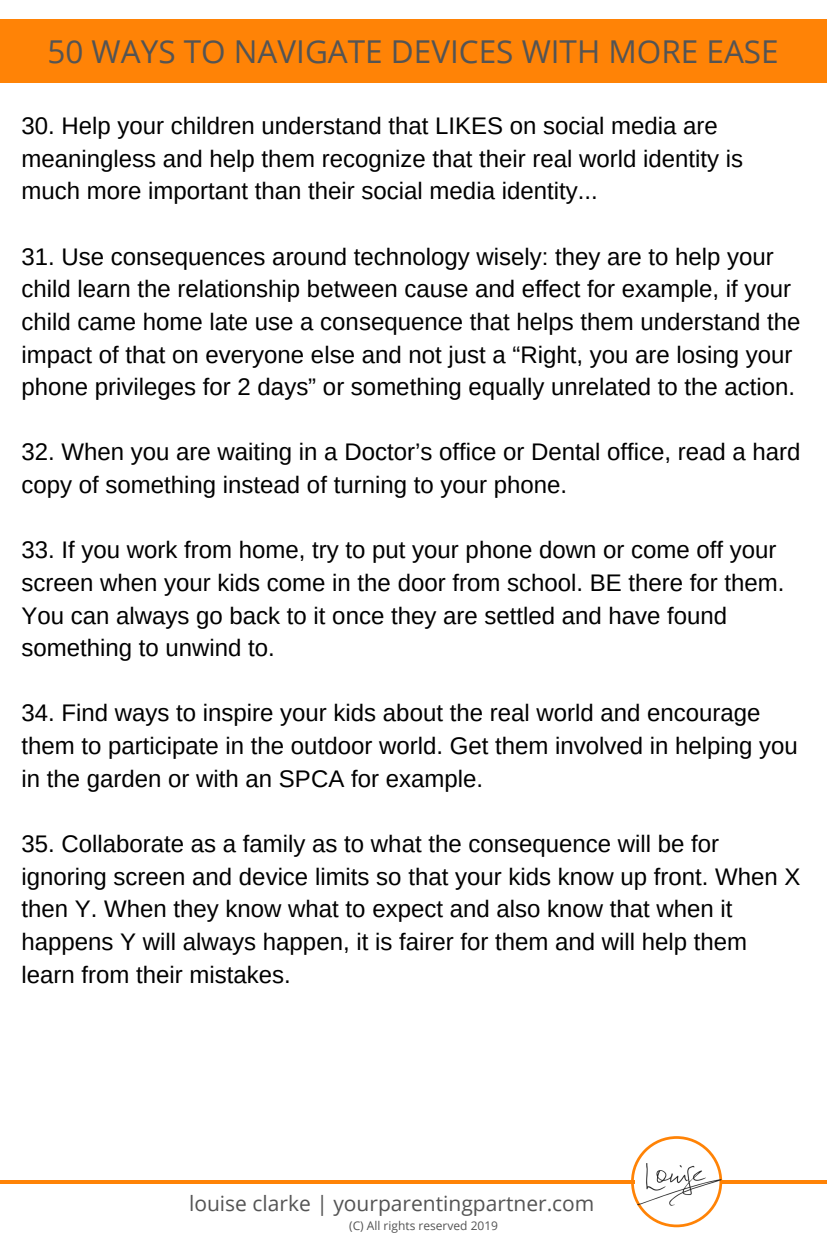
<style>
.page{position:relative;width:827px;height:1240px;background:#fff}
.page>*{position:absolute;margin:0;border:0;box-sizing:border-box;transform-origin:0 0}
.t1{font:31.5px "Open Sans";color:#545454}
.t2{font:24px/32.7px "Arimo";color:#000}
.t3{font:21px "Open Sans";color:#545454}
.t4{font:12px "Open Sans";color:#545454}
</style>
<div class="page">
<div style="left:0;top:19px;width:827px;height:63px;background:#ff8306"></div>
<hr style="left:0;top:1180px;width:634px;height:4px;background:#ff8306">
<hr style="left:723px;top:1180px;width:104px;height:4px;background:#ff8306">
<svg style="left:631px;top:1136px;width:86px;height:91px"></svg>
<img style="left:634px;top:1160px;width:89px;height:49px">
<h1 class="t1" style="left:48px;top:29px;width:733px">50 WAYS TO NAVIGATE DEVICES WITH MORE EASE</h1>
<p class="t2" style="left:22px;top:109px;width:723px">30. Help your children understand that LIKES on social media are meaningless and help them recognize that their real world identity is much more important than their social media identity...</p>
<p class="t2" style="left:22px;top:240px;width:780px">31. Use consequences around technology wisely: they are to help your child learn the relationship between cause and effect for example, if your child came home late use a consequence that helps them understand the impact of that on everyone else and not just a “Right, you are losing your phone privileges for 2 days” or something equally unrelated to the action.</p>
<p class="t2" style="left:22px;top:436px;width:780px">32. When you are waiting in a Doctor’s office or Dental office, read a hard copy of something instead of turning to your phone.</p>
<p class="t2" style="left:22px;top:534px;width:764px">33. If you work from home, try to put your phone down or come off your screen when your kids come in the door from school. BE there for them.<br>You can always go back to it once they are settled and have found something to unwind to.</p>
<p class="t2" style="left:22px;top:697px;width:778px">34. Find ways to inspire your kids about the real world and encourage them to participate in the outdoor world. Get them involved in helping you in the garden or with an SPCA for example.</p>
<p class="t2" style="left:22px;top:827px;width:780px">35. Collaborate as a family as to what the consequence will be for ignoring screen and device limits so that your kids know up front. When X then Y. When they know what to expect and also know that when it happens Y will always happen, it is fairer for them and will help them learn from their mistakes.</p>
<p class="t3" style="left:189px;top:1188px;width:407px">louise clarke | yourparentingpartner.com</p>
<p class="t4" style="left:349px;top:1217px;width:151px">(C) All rights reserved 2019</p>
</div>
